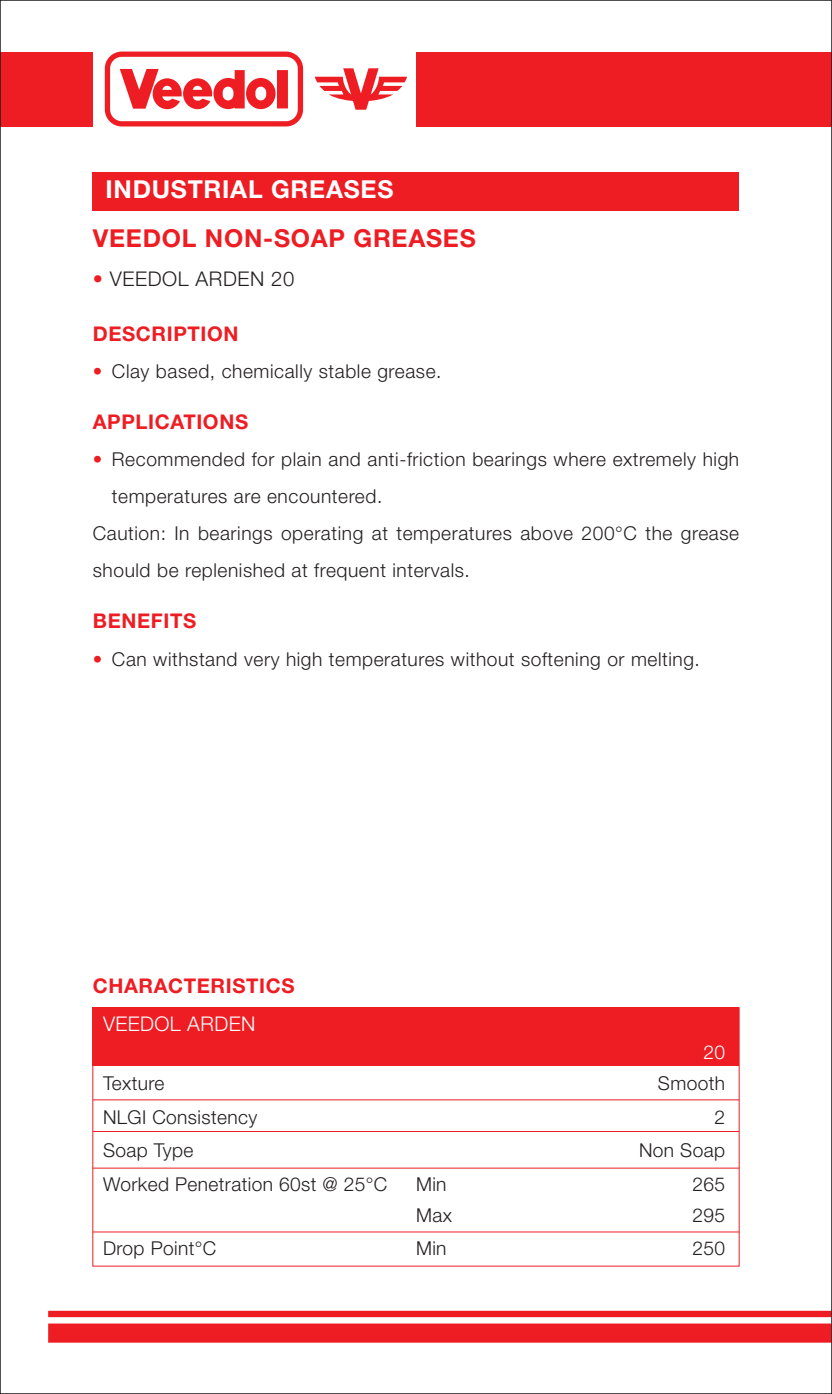
<style>
.page{position:relative;width:832px;height:1394px;background:#fff}
.page>*{position:absolute;margin:0;border:0;box-sizing:border-box;transform-origin:0 0}
.t1{font:700 24.75px "Helvetica Neue";letter-spacing:.03em;color:#ee1d23}
.t2{font:700 24.75px "Helvetica Neue";letter-spacing:.03em;color:#fff}
.t3{font:700 20.25px "Helvetica Neue";letter-spacing:.03em;color:#ee1d23}
.t4{font:300 20.25px "Helvetica Neue";letter-spacing:.03em;color:#231f20}
.t5{font:300 20.25px "Helvetica Neue";letter-spacing:.02em;color:#fff}
.t6{font:300 19.12px "Helvetica Neue";letter-spacing:.03em;color:#231f20}
.t7{font:300 19.12px "Helvetica Neue";color:#fff}
.s1{color:#ee1d23}
</style>
<div class="page">
<div style="left:93px;top:172px;width:645px;height:39px;background:#ee1d23"></div>
<div style="left:93px;top:1037px;width:645px;height:28px;background:#ee1d23"></div>
<div style="left:93px;top:1008px;width:645px;height:31px;background:#ee1d23"></div>
<hr style="left:93px;top:1131px;width:645px;height:1px;background:#ee1d23">
<div style="left:92px;top:1007px;width:647px;height:259px;border:1px solid #ee1d23"></div>
<hr style="left:93px;top:1099px;width:645px;height:1px;background:#ee1d23">
<hr style="left:93px;top:1168px;width:645px;height:1px;background:#ee1d23">
<hr style="left:93px;top:1231px;width:645px;height:1px;background:#ee1d23">
<svg style="left:48px;top:1311px;width:781px;height:31px"></svg>
<div style="left:416px;top:52px;width:415px;height:74px;background:#ee1d23"></div>
<div style="left:0;top:52px;width:93px;height:74px;background:#ee1d23"></div>
<svg style="left:315px;top:68px;width:92px;height:42px"></svg>
<svg style="left:105px;top:52px;width:198px;height:74px"></svg>
<p class="t2" style="left:105px;top:174px;width:289px">INDUSTRIAL GREASES</p>
<p class="t1" style="left:93px;top:223px;width:384px">VEEDOL NON-SOAP GREASES</p>
<p class="t4" style="left:93px;top:262px;width:203px"><span class="s1">•</span> VEEDOL ARDEN 20</p>
<p class="t3" style="left:93px;top:321px;width:147px">DESCRIPTION</p>
<p class="t6" style="left:93px;top:356px;width:350px"><span class="s1">•</span> Clay based, chemically stable grease.</p>
<p class="t3" style="left:93px;top:409px;width:157px">APPLICATIONS</p>
<p class="t6" style="left:93px;top:444px;width:647px"><span class="s1">•</span> Recommended for plain and anti-friction bearings where extremely high</p>
<p class="t6" style="left:112px;top:481px;width:272px">temperatures are encountered.</p>
<p class="t6" style="left:93px;top:518px;width:647px">Caution: In bearings operating at temperatures above 200°C the grease</p>
<p class="t6" style="left:93px;top:555px;width:378px">should be replenished at frequent intervals.</p>
<p class="t3" style="left:93px;top:609px;width:105px">BENEFITS</p>
<p class="t6" style="left:93px;top:643px;width:608px"><span class="s1">•</span> Can withstand very high temperatures without softening or melting.</p>
<p class="t3" style="left:93px;top:973px;width:203px">CHARACTERISTICS</p>
<p class="t5" style="left:103px;top:1007px;width:154px">VEEDOL ARDEN</p>
<p class="t7" style="left:703px;top:1037px;width:23px">20</p>
<p class="t6" style="left:103px;top:1068px;width:63px">Texture</p>
<p class="t6" style="left:657px;top:1068px;width:69px">Smooth</p>
<p class="t6" style="left:103px;top:1102px;width:156px">NLGI Consistency</p>
<p class="t6" style="left:714px;top:1102px;width:12px">2</p>
<p class="t6" style="left:103px;top:1135px;width:92px">Soap Type</p>
<p class="t6" style="left:638px;top:1135px;width:87px">Non Soap</p>
<p class="t6" style="left:103px;top:1169px;width:286px">Worked Penetration 60st @ 25°C</p>
<p class="t6" style="left:416px;top:1169px;width:32px">Min</p>
<p class="t6" style="left:692px;top:1169px;width:34px">265</p>
<p class="t6" style="left:416px;top:1199px;width:37px">Max</p>
<p class="t6" style="left:692px;top:1199px;width:34px">295</p>
<p class="t6" style="left:103px;top:1232px;width:115px">Drop Point°C</p>
<p class="t6" style="left:416px;top:1232px;width:32px">Min</p>
<p class="t6" style="left:692px;top:1232px;width:34px">250</p>
</div>
